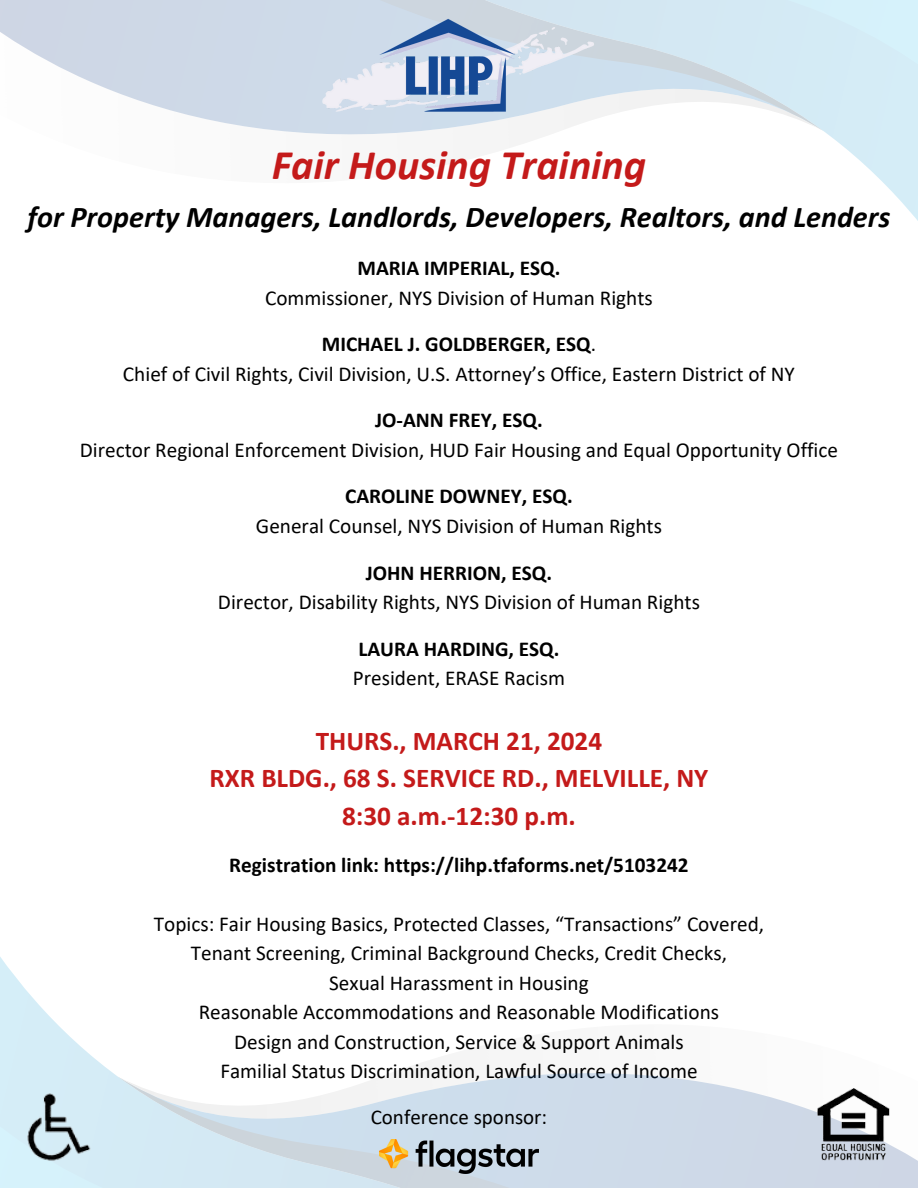
<style>
.page{position:relative;width:918px;height:1188px;background:#fff}
.page>*{position:absolute;margin:0;border:0;box-sizing:border-box;transform-origin:0 0}
.t1{font:italic 700 42.3px "Calibri";color:#c41a1a}
.t2{font:italic 700 30.3px "Calibri";color:#000}
.t3{font:700 27.3px/37.7px "Calibri";color:#c41a1a;text-align:center}
.t4{font:21.3px/29.5px "Calibri";color:#000;text-align:center}
.t5{font:700 21.3px "Calibri";color:#000}
.t6{font:21px "Calibri";color:#000}
.s1{font-weight:700}
</style>
<div class="page">
<div style="left:895px;top:0;width:23px;height:177px;background:#d5edf7"></div>
<svg style="left:827px;top:0;width:68px;height:195px;fill:#d5ecf6"></svg>
<svg style="left:0;top:0;width:827px;height:148px"></svg>
<img style="left:314px;top:4px;width:289px;height:125px">
<svg style="left:0;top:957px;width:46px;height:73px;fill:#d5eef8"></svg>
<div style="left:0;top:1030px;width:46px;height:158px;background:#d5edf7"></div>
<svg style="left:46px;top:1013px;width:68px;height:175px;fill:#d5ecf7"></svg>
<svg style="left:114px;top:1060px;width:804px;height:128px;fill:#cedeed"></svg>
<img style="left:380px;top:1139px;width:158px;height:35px">
<img style="left:27px;top:1093px;width:65px;height:68px">
<img style="left:818px;top:1089px;width:72px;height:72px">
<p class="t1" style="left:272px;top:147px;width:376px">Fair Housing Training</p>
<p class="t2" style="left:28px;top:204px;width:864px">for Property Managers, Landlords, Developers, Realtors, and Lenders</p>
<h1 class="t5" style="left:357px;top:259px;width:205px">MARIA IMPERIAL, ESQ.</h1>
<p class="t4" style="left:265px;top:284px;width:389px">Commissioner, NYS Division of Human Rights</p>
<p class="t4" style="left:123px;top:331px;width:674px"><span class="s1">MICHAEL J. GOLDBERGER, ESQ</span>.<br>Chief of Civil Rights, Civil Division, U.S. Attorney’s Office, Eastern District of NY</p>
<p class="t5" style="left:375px;top:411px;width:169px">JO-ANN FREY, ESQ.</p>
<p class="t4" style="left:80px;top:437px;width:760px">Director Regional Enforcement Division, HUD Fair Housing and Equal Opportunity Office</p>
<p class="t5" style="left:345px;top:487px;width:229px">CAROLINE DOWNEY, ESQ.</p>
<p class="t4" style="left:256px;top:513px;width:408px">General Counsel, NYS Division of Human Rights</p>
<p class="t5" style="left:366px;top:564px;width:188px">JOHN HERRION, ESQ.</p>
<p class="t4" style="left:218px;top:589px;width:484px">Director, Disability Rights, NYS Division of Human Rights</p>
<p class="t5" style="left:358px;top:640px;width:203px">LAURA HARDING, ESQ.</p>
<p class="t4" style="left:353px;top:665px;width:214px">President, ERASE Racism</p>
<p class="t3" style="left:210px;top:724px;width:500px">THURS., MARCH 21, 2024<br>RXR BLDG., 68 S. SERVICE RD., MELVILLE, NY<br>8:30 a.m.-12:30 p.m.</p>
<p class="t5" style="left:229px;top:856px;width:461px">Registration link: https://lihp.tfaforms.net/5103242</p>
<h1 class="t4" style="left:154px;top:911px;width:612px">Topics: Fair Housing Basics, Protected Classes, “Transactions” Covered,</h1>
<p class="t4" style="left:191px;top:940px;width:538px">Tenant Screening, Criminal Background Checks, Credit Checks,</p>
<h2 class="t4" style="left:329px;top:970px;width:261px">Sexual Harassment in Housing</h2>
<p class="t4" style="left:199px;top:999px;width:522px">Reasonable Accommodations and Reasonable Modifications</p>
<p class="t4" style="left:234px;top:1029px;width:451px">Design and Construction, Service &amp; Support Animals</p>
<p class="t4" style="left:220px;top:1058px;width:479px">Familial Status Discrimination, Lawful Source of Income</p>
<p class="t6" style="left:371px;top:1109px;width:178px">Conference sponsor:</p>
</div>
